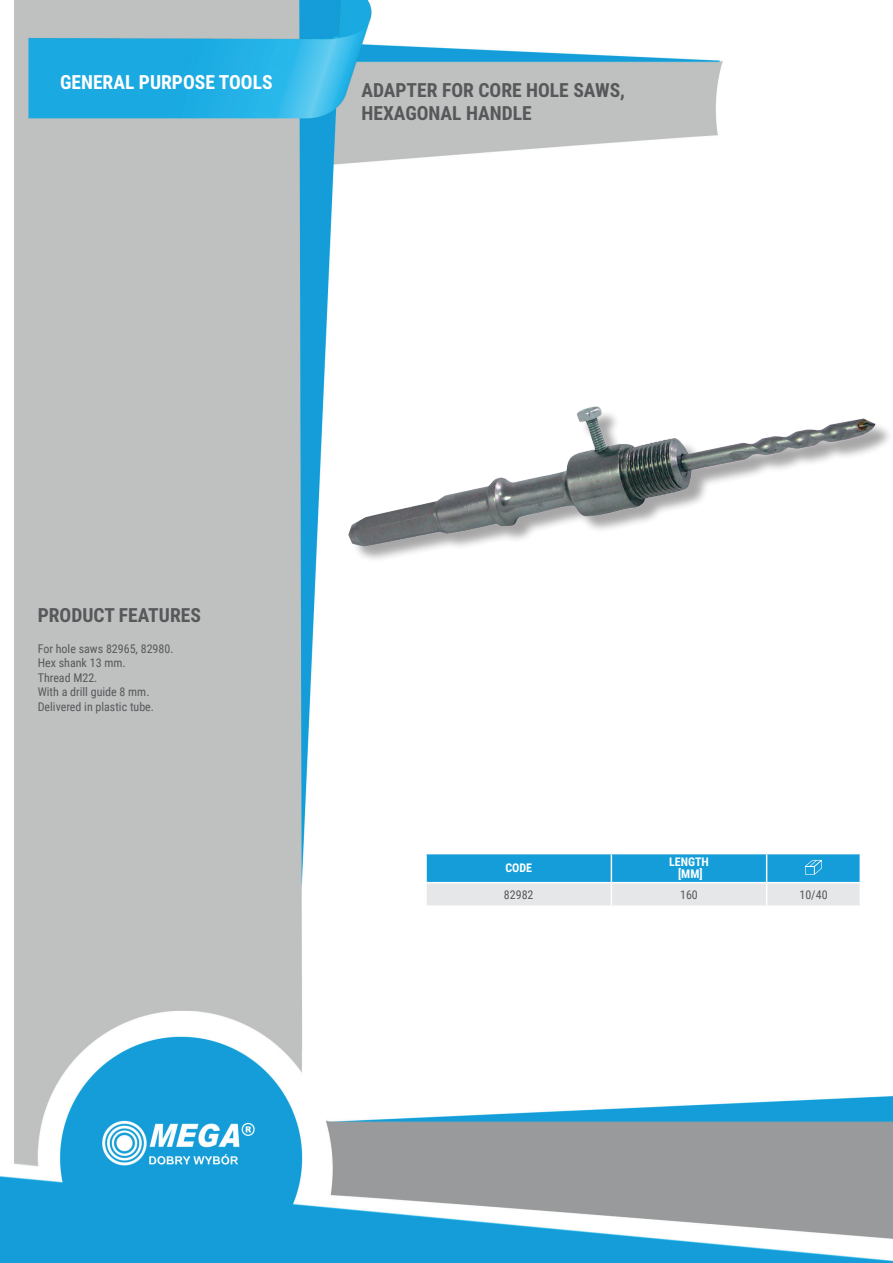
<style>
.page{position:relative;width:893px;height:1263px;background:#fff}
.page>*{position:absolute;margin:0;border:0;box-sizing:border-box;transform-origin:0 0}
.t1{font:700 19.5px/23.4px "Roboto Condensed";color:#57585a}
.t2{font:700 19.5px "Roboto Condensed";color:#fff}
.t3{font:12px/14.4px "Roboto Condensed";color:#57585a}
.t4{font:700 12px/12px "Roboto Condensed";color:#fff;text-align:center}
</style>
<div class="page">
<img style="left:0;top:0;width:893px;height:1263px">
<div style="left:351px;top:409px;width:542px;height:154px;background:#231f20;opacity:.4"></div>
<img style="left:349px;top:406px;width:527px;height:140px">
<hr style="left:425px;top:854px;width:2px;height:28px;background:#fff">
<hr style="left:425px;top:883px;width:2px;height:22px;background:#fff">
<hr style="left:425px;top:853px;width:186px;height:1px;background:#fff">
<hr style="left:425px;top:882px;width:186px;height:1px;background:#fff">
<hr style="left:425px;top:905px;width:186px;height:2px;background:#fff">
<hr style="left:611px;top:905px;width:156px;height:2px;background:#fff">
<hr style="left:767px;top:905px;width:94px;height:2px;background:#fff">
<svg style="left:426px;top:853px;width:435px;height:53px;background:#7fc4e3"></svg>
<h1 class="t2" style="left:60px;top:69px;width:214px">GENERAL PURPOSE TOOLS</h1>
<h1 class="t1" style="left:361px;top:77px;width:265px">ADAPTER FOR CORE HOLE SAWS,<br>HEXAGONAL HANDLE</h1>
<h1 class="t1" style="left:38px;top:602px;width:165px">PRODUCT FEATURES</h1>
<p class="t3" style="left:38px;top:641px;width:137px">For hole saws 82965, 82980.<br>Hex shank 13 mm.<br>Thread M22.<br>With a drill guide 8 mm.<br>Delivered in plastic tube.</p>
<p class="t4" style="left:505px;top:862px;width:28px">CODE</p>
<p class="t4" style="left:669px;top:856px;width:41px">LENGTH [MM]</p>
<p class="t3" style="left:504px;top:887px;width:31px">82982</p>
<p class="t3" style="left:680px;top:887px;width:19px">160</p>
<p class="t3" style="left:799px;top:887px;width:30px">10/40</p>
</div>
